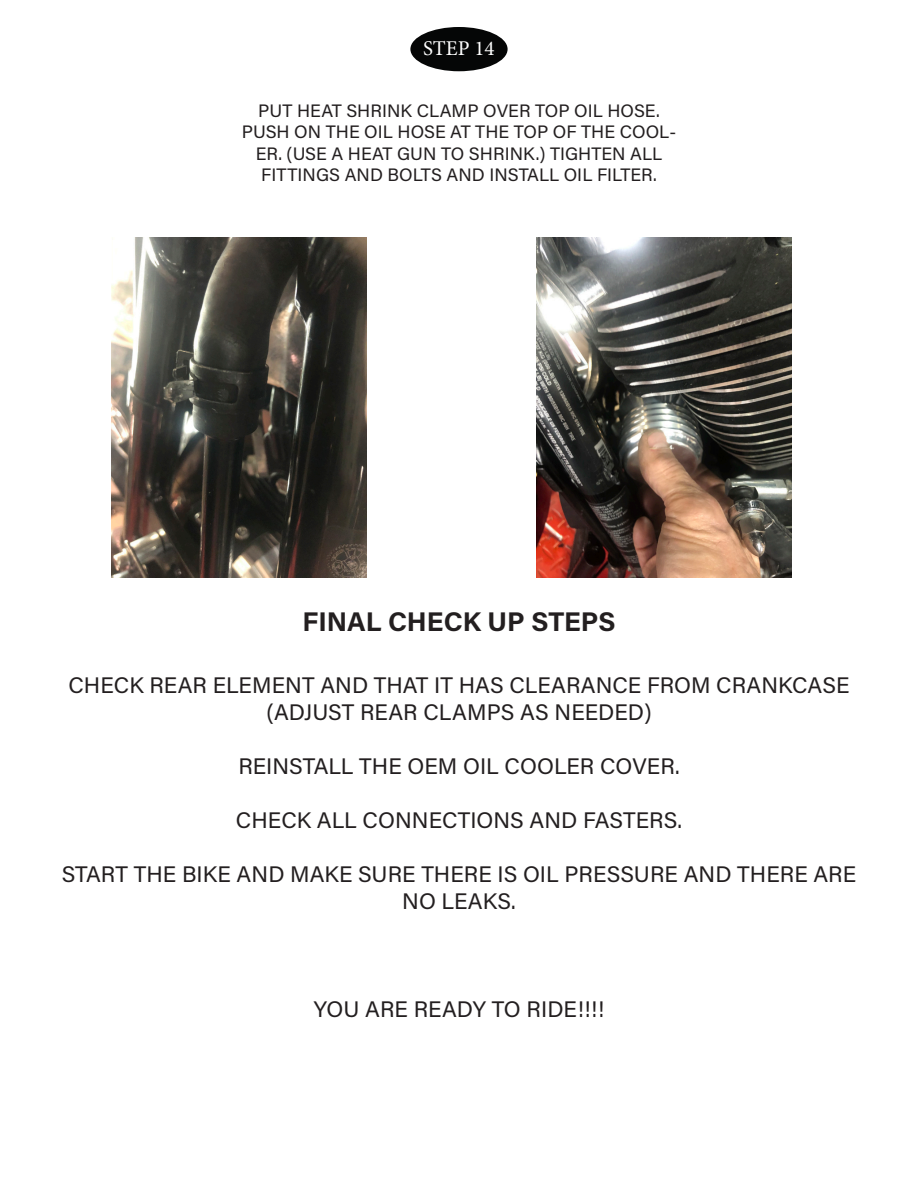
<style>
.page{position:relative;width:918px;height:1188px;background:#fff}
.page>*{position:absolute;margin:0;border:0;box-sizing:border-box;transform-origin:0 0}
.t1{font:27px "Acumin Variable Concept";letter-spacing:.04em;color:#231f20}
.t2{font:22.5px/27px "Acumin Variable Concept";letter-spacing:.015em;color:#231f20;text-align:center}
.t3{font:21px "Minion Pro";color:#fff}
.t4{font:18px/21.6px "Acumin Variable Concept";letter-spacing:.015em;color:#231f20;text-align:center}
</style>
<div class="page">
<div style="left:410px;top:27px;width:98px;height:44px;background:#050606;border-radius:50%"></div>
<img style="left:537px;top:238px;width:255px;height:340px">
<img style="left:112px;top:238px;width:255px;height:340px">
<p class="t3" style="left:423px;top:35px;width:73px">STEP 14</p>
<p class="t4" style="left:242px;top:99px;width:436px">PUT HEAT SHRINK CLAMP OVER TOP OIL HOSE.<br>PUSH ON THE OIL HOSE AT THE TOP OF THE COOL-ER. (USE A HEAT GUN TO SHRINK.) TIGHTEN ALL FITTINGS AND BOLTS AND INSTALL OIL FILTER.</p>
<p class="t1" style="left:302px;top:603px;width:313px">FINAL CHECK UP STEPS</p>
<p class="t2" style="left:68px;top:670px;width:782px">CHECK REAR ELEMENT AND THAT IT HAS CLEARANCE FROM CRANKCASE (ADJUST REAR CLAMPS AS NEEDED)</p>
<p class="t2" style="left:238px;top:751px;width:442px">REINSTALL THE OEM OIL COOLER COVER.</p>
<p class="t2" style="left:236px;top:805px;width:447px">CHECK ALL CONNECTIONS AND FASTERS.</p>
<p class="t2" style="left:62px;top:859px;width:796px">START THE BIKE AND MAKE SURE THERE IS OIL PRESSURE AND THERE ARE<br>NO LEAKS.</p>
<p class="t2" style="left:314px;top:994px;width:292px">YOU ARE READY TO RIDE!!!!</p>
</div>
